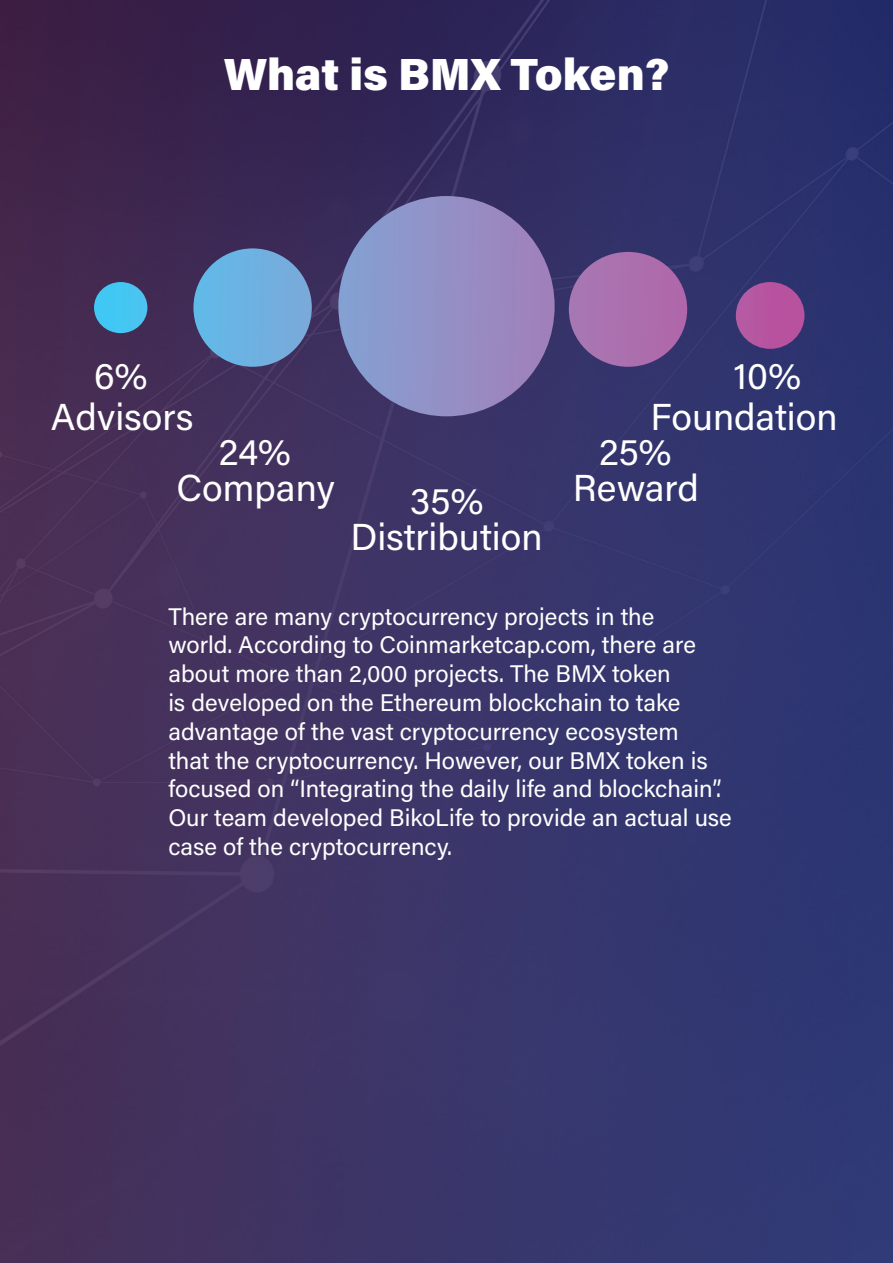
<style>
.page{position:relative;width:893px;height:1263px;background:#fff}
.page>*{position:absolute;margin:0;border:0;box-sizing:border-box;transform-origin:0 0}
.t1{font:900 45px "Acumin Pro";color:#fff}
.t2{font:37.5px "Acumin Pro";color:#fff}
.t3{font:24px/28.8px "Acumin Pro";color:#fff}
</style>
<div class="page">
<img style="left:0;top:0;width:893px;height:1263px">
<div style="left:193px;top:248px;width:119px;height:119px;background:linear-gradient(to right,#5fb7e5,#7aa8d8);border-radius:59px"></div>
<svg style="left:338px;top:196px;width:217px;height:220px;background:#7f7bb0"></svg>
<svg style="left:569px;top:252px;width:118px;height:115px;background:#91629f"></svg>
<svg style="left:736px;top:282px;width:68px;height:67px;background:#9a4d95"></svg>
<svg style="left:94px;top:282px;width:53px;height:51px;background:#43a5d0"></svg>
<p class="t1" style="left:224px;top:42px;width:447px">What is BMX Token?</p>
<p class="t2" style="left:94px;top:350px;width:55px">6%</p>
<p class="t2" style="left:51px;top:391px;width:144px">Advisors</p>
<p class="t2" style="left:219px;top:426px;width:74px">24%</p>
<p class="t2" style="left:733px;top:350px;width:69px">10%</p>
<p class="t2" style="left:650px;top:391px;width:189px">Foundation</p>
<p class="t2" style="left:599px;top:426px;width:74px">25%</p>
<p class="t2" style="left:176px;top:462px;width:160px">Company</p>
<p class="t2" style="left:410px;top:475px;width:75px">35%</p>
<p class="t2" style="left:350px;top:511px;width:194px">Distribution</p>
<p class="t2" style="left:573px;top:462px;width:127px">Reward</p>
<p class="t3" style="left:168px;top:601px;width:565px">There are many cryptocurrency projects in the<br>world. According to Coinmarketcap.com, there are about more than 2,000 projects. The BMX token<br>is developed on the Ethereum blockchain to take advantage of the vast cryptocurrency ecosystem<br>that the cryptocurrency. However, our BMX token is focused on “Integrating the daily life and blockchain”.<br>Our team developed BikoLife to provide an actual use case of the cryptocurrency.</p>
</div>
